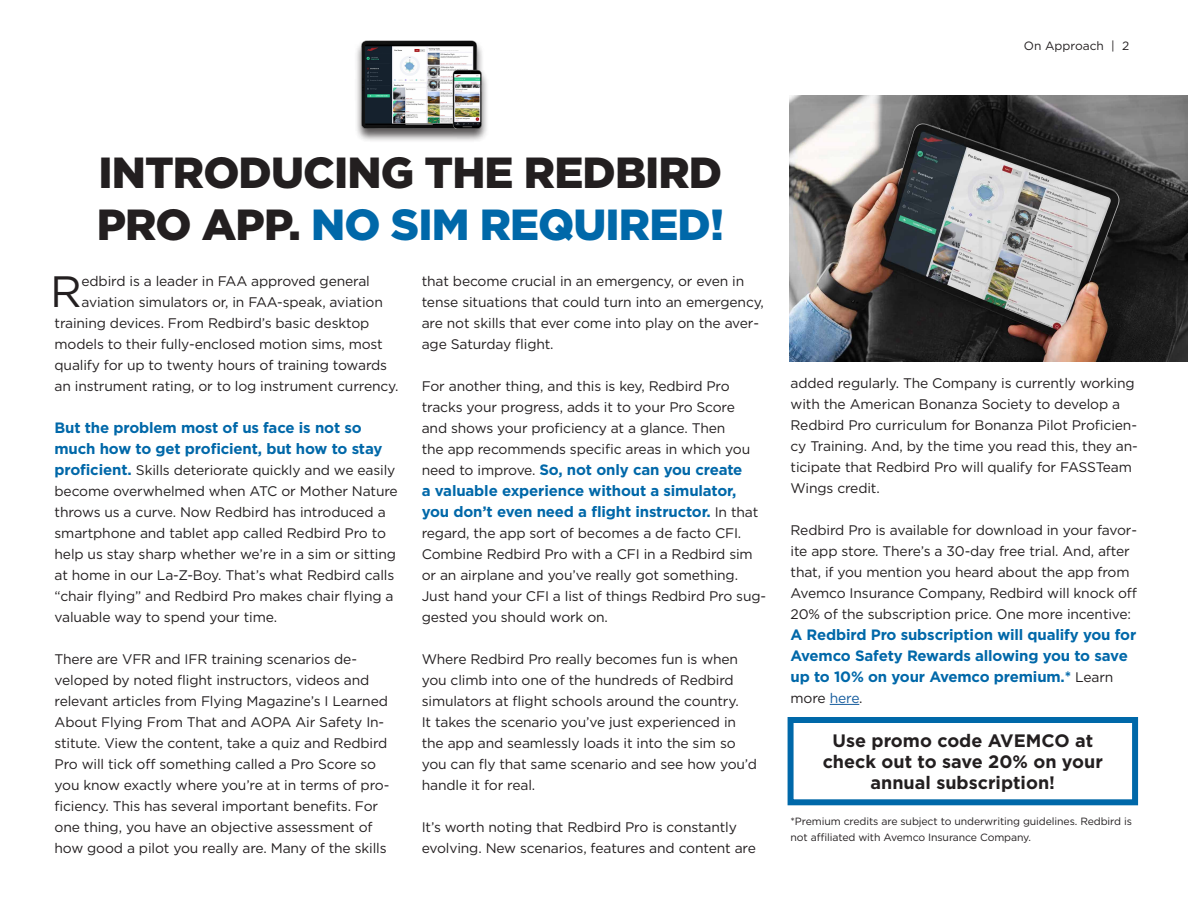
<style>
.page{position:relative;width:1188px;height:918px;background:#fff}
.page>*{position:absolute;margin:0;border:0;box-sizing:border-box;transform-origin:0 0}
.t1{font:43.8px "Gotham";color:#231f20}
.t2{font:900 43.5px/52.2px "Gotham";letter-spacing:-.02em;color:#231f20}
.t3{font:700 18px/21px "Gotham";color:#231f20;text-align:center}
.t4{font:700 15px/21px "Gotham";letter-spacing:-.01em;color:#0068a9}
.t5{font:13.8px/21px "Gotham";letter-spacing:-.01em;color:#231f20}
.t6{font:12px "Gotham";color:#231f20}
.t7{font:10.5px/16.5px "Gotham";letter-spacing:-.01em;color:#231f20}
.s1{color:#0068a9}
.s2{font-weight:700;font-size:15px;color:#0068a9}
.s3{font-weight:400;font-size:13.8px;color:#231f20}
.s4{color:#175d9e}
</style>
<div class="page">
<img style="left:790px;top:95px;width:398px;height:266px">
<div style="left:354px;top:40px;width:135px;height:103px;background:#231f20;opacity:.75"></div>
<img style="left:359px;top:40px;width:126px;height:94px">
<svg style="left:830px;top:704px;width:29px;height:1px"></svg>
<div style="left:788px;top:717px;width:350px;height:88px;border:6px solid #0068a9"></div>
<p class="t6" style="left:1024px;top:38px;width:107px">On Approach | 2</p>
<p class="t2" style="left:97px;top:146px;width:629px">INTRODUCING THE REDBIRD<br>PRO APP. <span class="s1">NO SIM REQUIRED!</span></p>
<p class="t1" style="left:50px;top:264px;width:33px">R</p>
<p class="t5" style="left:81px;top:271px;width:290px">edbird is a leader in FAA approved general</p>
<p class="t5" style="left:81px;top:292px;width:303px">aviation simulators or, in FAA-speak, aviation</p>
<p class="t5" style="left:55px;top:313px;width:316px">training devices. From Redbird’s basic desktop</p>
<p class="t5" style="left:55px;top:334px;width:330px">models to their fully-enclosed motion sims, most</p>
<p class="t5" style="left:55px;top:355px;width:334px">qualify for up to twenty hours of training towards</p>
<p class="t5" style="left:55px;top:376px;width:346px">an instrument rating, or to log instrument currency.</p>
<p class="t4" style="left:55px;top:418px;width:329px">But the problem most of us face is not so much how to get proficient, but how to stay</p>
<p class="t5" style="left:55px;top:460px;width:345px"><span class="s2">proficient.</span> Skills deteriorate quickly and we easily become overwhelmed when ATC or Mother Nature throws us a curve. Now Redbird has introduced a smartphone and tablet app called Redbird Pro to help us stay sharp whether we’re in a sim or sitting at home in our La-Z-Boy. That’s what Redbird calls “chair flying” and Redbird Pro makes chair flying a valuable way to spend your time.</p>
<p class="t5" style="left:55px;top:649px;width:336px">There are VFR and IFR training scenarios de&shy;veloped by noted flight instructors, videos and relevant articles from Flying Magazine’s I Learned About Flying From That and AOPA Air Safety In&shy;stitute. View the content, take a quiz and Redbird Pro will tick off something called a Pro Score so you know exactly where you’re at in terms of pro&shy;ficiency. This has several important benefits. For one thing, you have an objective assessment of how good a pilot you really are. Many of the skills</p>
<p class="t5" style="left:422px;top:271px;width:344px">that become crucial in an emergency, or even in tense situations that could turn into an emergency, are not skills that ever come into play on the aver&shy;age Saturday flight.</p>
<p class="t5" style="left:422px;top:376px;width:330px">For another thing, and this is key, Redbird Pro tracks your progress, adds it to your Pro Score and shows your proficiency at a glance. Then the app recommends specific areas in which you</p>
<p class="t4" style="left:422px;top:460px;width:338px"><span class="s3">need to improve.</span> So, not only can you create<br>a valuable experience without a simulator, you don’t even need a flight instructor. <span class="s3">In that</span></p>
<p class="t5" style="left:422px;top:523px;width:346px">regard, the app sort of becomes a de facto CFI.<br>Combine Redbird Pro with a CFI in a Redbird sim or an airplane and you’ve really got something.<br>Just hand your CFI a list of things Redbird Pro sug&shy;gested you should work on.</p>
<p class="t5" style="left:422px;top:649px;width:337px">Where Redbird Pro really becomes fun is when you climb into one of the hundreds of Redbird simulators at flight schools around the country.<br>It takes the scenario you’ve just experienced in the app and seamlessly loads it into the sim so you can fly that same scenario and see how you’d handle it for real.</p>
<p class="t5" style="left:422px;top:817px;width:336px">It’s worth noting that Redbird Pro is constantly evolving. New scenarios, features and content are</p>
<p class="t5" style="left:791px;top:372px;width:349px">added regularly. The Company is currently working with the American Bonanza Society to develop a Redbird Pro curriculum for Bonanza Pilot Proficien&shy;cy Training. And, by the time you read this, they an&shy;ticipate that Redbird Pro will qualify for FASSTeam Wings credit.</p>
<p class="t5" style="left:791px;top:519px;width:348px">Redbird Pro is available for download in your favor&shy;ite app store. There’s a 30-day free trial. And, after that, if you mention you heard about the app from Avemco Insurance Company, Redbird will knock off 20% of the subscription price. One more incentive:</p>
<p class="t4" style="left:791px;top:624px;width:347px">A Redbird Pro subscription will qualify you for<br>Avemco Safety Rewards allowing you to save up to 10% on your Avemco premium.* <span class="s3">Learn</span></p>
<p class="t5" style="left:791px;top:687px;width:74px">more <span class="s4">here</span>.</p>
<p class="t3" style="left:823px;top:730px;width:282px">Use promo code AVEMCO at check out to save 20% on your annual subscription!</p>
<p class="t7" style="left:791px;top:812px;width:343px">*Premium credits are subject to underwriting guidelines. Redbird is not affiliated with Avemco Insurance Company.</p>
</div>
